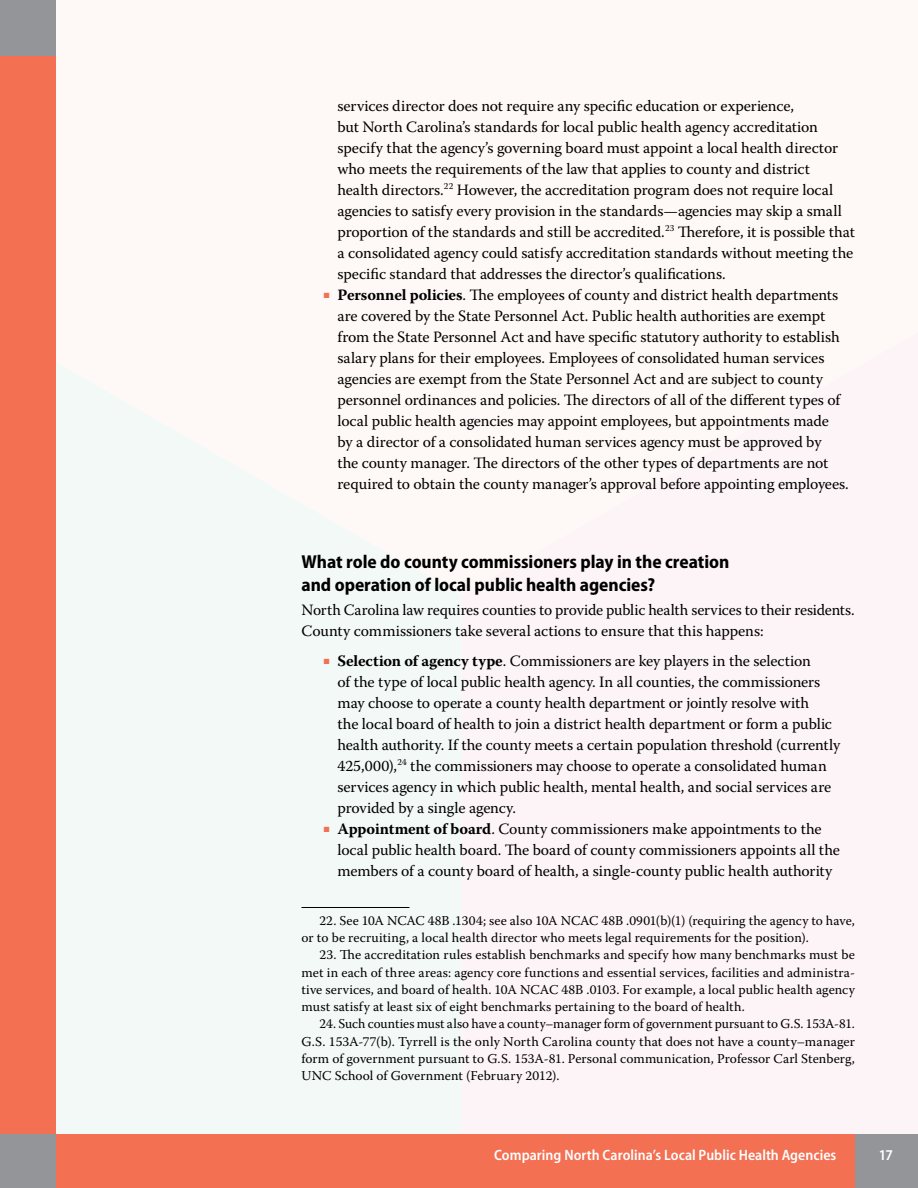
<style>
.page{position:relative;width:918px;height:1188px;background:#fff}
.page>*{position:absolute;margin:0;border:0;box-sizing:border-box;transform-origin:0 0}
.t1{font:700 semi-condensed 18.75px/22.5px "Myriad Pro";letter-spacing:-.005em;color:#000}
.t2{font:15.75px/21px "Warnock Pro";letter-spacing:-.005em;color:#000}
.t3{font:600 semi-condensed 15px "Myriad Pro";color:#fff}
.t4{font:13.5px/17.2px "Warnock Pro";color:#000;text-align:justify}
.s1{color:#f37053}
.s2{font-weight:700}
</style>
<div class="page">
<svg style="left:56px;top:362px;width:405px;height:772px;fill:#f3f9f7"></svg>
<div style="left:462px;top:333px;width:456px;height:801px;background:#fcf4f7"></div>
<div style="left:0;top:0;width:56px;height:1188px;background:#f37053"></div>
<div style="left:0;top:1134px;width:918px;height:54px;background:#f37053"></div>
<div style="left:855px;top:1134px;width:63px;height:54px;background:#939598"></div>
<div style="left:0;top:1134px;width:56px;height:54px;background:#939598"></div>
<div style="left:0;top:0;width:56px;height:56px;background:#939598"></div>
<hr style="left:301px;top:907px;width:108px;height:1px;background:#000">
<p class="t2" style="left:337px;top:95px;width:519px">services director does not require any specific education or experience,<br>but North Carolina’s standards for local public health agency accreditation specify that the agency’s governing board must appoint a local health director who meets the requirements of the law that applies to county and district health directors.<sup>22</sup> However, the accreditation program does not require local agencies to satisfy every provision in the standards—agencies may skip a small proportion of the standards and still be accredited.<sup>23</sup> Therefore, it is possible that a consolidated agency could satisfy accreditation standards without meeting the specific standard that addresses the director’s qualifications.</p>
<p class="t2" style="left:337px;top:284px;width:513px;text-indent:-13px"><span class="s1">■</span> <span class="s2">Personnel policies</span>. The employees of county and district health departments are covered by the State Personnel Act. Public health authorities are exempt from the State Personnel Act and have specific statutory authority to establish salary plans for their employees. Employees of consolidated human services agencies are exempt from the State Personnel Act and are subject to county personnel ordinances and policies. The directors of all of the different types of local public health agencies may appoint employees, but appointments made<br>by a director of a consolidated human services agency must be approved by<br>the county manager. The directors of the other types of departments are not required to obtain the county manager’s approval before appointing employees.</p>
<p class="t1" style="left:302px;top:550px;width:429px">What role do county commissioners play in the creation and operation of local public health agencies?</p>
<p class="t2" style="left:302px;top:599px;width:555px">North Carolina law requires counties to provide public health services to their residents.<br>County commissioners take several actions to ensure that this happens:</p>
<p class="t2" style="left:337px;top:650px;width:505px;text-indent:-13px"><span class="s1">■</span> <span class="s2">Selection of agency type</span>. Commissioners are key players in the selection<br>of the type of local public health agency. In all counties, the commissioners may choose to operate a county health department or jointly resolve with<br>the local board of health to join a district health department or form a public health authority. If the county meets a certain population threshold (currently 425,000),<sup>24</sup> the commissioners may choose to operate a consolidated human services agency in which public health, mental health, and social services are provided by a single agency.</p>
<p class="t2" style="left:338px;top:818px;width:504px;text-indent:-14px"><span class="s1">■</span> <span class="s2">Appointment of board</span>. County commissioners make appointments to the local public health board. The board of county commissioners appoints all the members of a county board of health, a single-county public health authority</p>
<p class="t4" style="left:301px;top:911px;width:555px;text-indent:18px">22. See 10A NCAC 48B .1304; see also 10A NCAC 48B .0901(b)(1) (requiring the agency to have, or to be recruiting, a local health director who meets legal requirements for the position).</p>
<p class="t4" style="left:301px;top:946px;width:555px;text-indent:18px">23. The accreditation rules establish benchmarks and specify how many benchmarks must be met in each of three areas: agency core functions and essential services, facilities and administra&shy;tive services, and board of health. 10A NCAC 48B .0103. For example, a local public health agency must satisfy at least six of eight benchmarks pertaining to the board of health.</p>
<p class="t4" style="left:301px;top:1015px;width:555px;text-indent:18px">24. Such counties must also have a county–manager form of government pursuant to G.S. 153A-81.<br>G.S. 153A-77(b). Tyrrell is the only North Carolina county that does not have a county–manager form of government pursuant to G.S. 153A-81. Personal communication, Professor Carl Stenberg, UNC School of Government (February 2012).</p>
<p class="t3" style="left:494px;top:1146px;width:344px">Comparing North Carolina’s Local Public Health Agencies</p>
<p class="t3" style="left:879px;top:1146px;width:15px">17</p>
</div>
